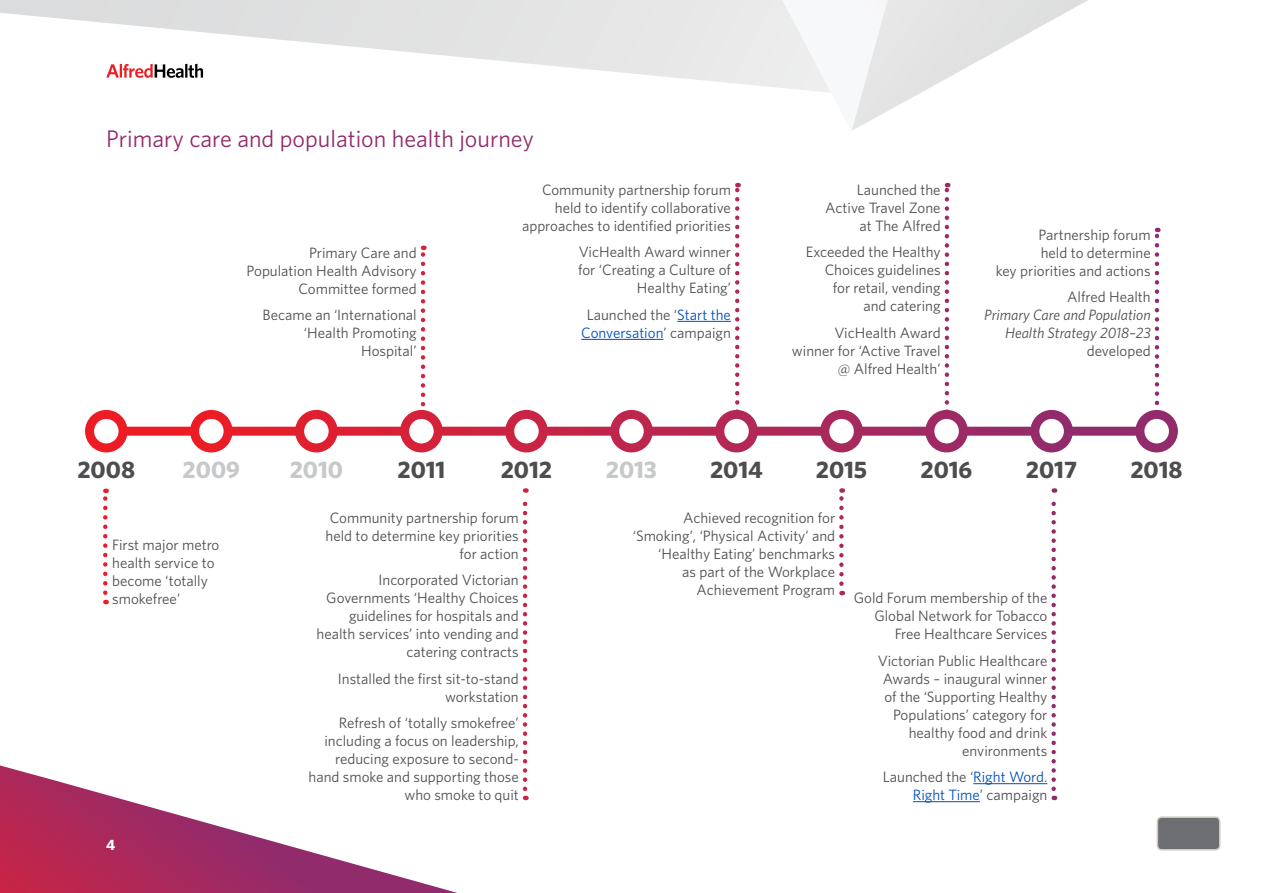
<style>
.page{position:relative;width:1263px;height:893px;background:#fff}
.page>*{position:absolute;margin:0;border:0;box-sizing:border-box;transform-origin:0 0}
.t1{font:24px "Whitney";color:#912b6c}
.t2{font:700 24px "Whitney";color:#4d4d4f}
.t3{font:700 24px "Whitney";color:#c7c8ca}
.t4{font:15px/18px "Whitney";color:#4d4d4f;text-align:right}
.t5{font:italic 15px/18px "Whitney";color:#4d4d4f;text-align:right}
.t6{font:700 15px "Whitney";color:#fff}
.s1{color:#004fb7}
</style>
<div class="page">
<svg style="left:1035px;top:0;width:53px;height:30px"></svg>
<svg style="left:852px;top:0;width:183px;height:130px"></svg>
<svg style="left:0;top:0;width:830px;height:92px"></svg>
<svg style="left:0;top:765px;width:457px;height:128px"></svg>
<svg style="left:106px;top:64px;width:97px;height:14px"></svg>
<div style="left:1157px;top:817px;width:63px;height:33px;background:#6d6e71;border-radius:4px"></div>
<div style="left:1157px;top:816px;width:63px;height:34px;border:2px solid #cdc9ba;border-radius:4px"></div>
<div style="left:306px;top:511px;width:213px;height:289px;background:#fff"></div>
<hr style="left:973px;top:783px;width:74px;height:1px;background:#004fb7">
<hr style="left:913px;top:801px;width:67px;height:1px;background:#004fb7">
<hr style="left:677px;top:321px;width:54px;height:1px;background:#004fb7">
<hr style="left:581px;top:339px;width:82px;height:1px;background:#004fb7">
<svg style="left:735px;top:183px;width:4px;height:227px"></svg>
<svg style="left:1155px;top:228px;width:4px;height:182px"></svg>
<svg style="left:945px;top:183px;width:4px;height:227px"></svg>
<svg style="left:421px;top:246px;width:4px;height:158px"></svg>
<svg style="left:128px;top:427px;width:1007px;height:9px;background:#c02c50"></svg>
<svg style="left:90px;top:414px;width:33px;height:34px"></svg>
<div style="left:85px;top:410px;width:43px;height:42px;border:9px solid #fff;border-radius:50%"></div>
<svg style="left:195px;top:414px;width:33px;height:34px"></svg>
<div style="left:190px;top:410px;width:43px;height:42px;border:9px solid #fff;border-radius:50%"></div>
<svg style="left:300px;top:414px;width:33px;height:34px"></svg>
<div style="left:295px;top:410px;width:43px;height:42px;border:9px solid #fff;border-radius:50%"></div>
<svg style="left:405px;top:414px;width:33px;height:34px"></svg>
<div style="left:400px;top:410px;width:43px;height:42px;border:9px solid #fff;border-radius:50%"></div>
<svg style="left:615px;top:414px;width:33px;height:34px"></svg>
<div style="left:610px;top:410px;width:43px;height:42px;border:9px solid #fff;border-radius:50%"></div>
<svg style="left:720px;top:414px;width:33px;height:34px"></svg>
<div style="left:715px;top:410px;width:43px;height:42px;border:9px solid #fff;border-radius:50%"></div>
<svg style="left:825px;top:414px;width:33px;height:34px"></svg>
<div style="left:820px;top:410px;width:43px;height:42px;border:9px solid #fff;border-radius:50%"></div>
<svg style="left:930px;top:414px;width:33px;height:34px"></svg>
<div style="left:925px;top:410px;width:43px;height:42px;border:9px solid #fff;border-radius:50%"></div>
<svg style="left:1035px;top:414px;width:33px;height:34px"></svg>
<div style="left:1030px;top:410px;width:43px;height:42px;border:9px solid #fff;border-radius:50%"></div>
<svg style="left:1140px;top:414px;width:33px;height:34px"></svg>
<div style="left:1135px;top:410px;width:43px;height:42px;border:9px solid #fff;border-radius:50%"></div>
<svg style="left:523px;top:488px;width:4px;height:301px"></svg>
<svg style="left:1051px;top:488px;width:5px;height:301px"></svg>
<svg style="left:839px;top:488px;width:5px;height:96px"></svg>
<svg style="left:510px;top:414px;width:33px;height:34px"></svg>
<div style="left:505px;top:410px;width:43px;height:42px;border:9px solid #fff;border-radius:50%"></div>
<svg style="left:103px;top:489px;width:4px;height:104px"></svg>
<h1 class="t1" style="left:106px;top:122px;width:429px">Primary care and population health journey</h1>
<p class="t4" style="left:247px;top:243px;width:172px">Primary Care and<br>Population Health Advisory<br>Committee formed</p>
<p class="t4" style="left:262px;top:305px;width:156px">Became an ‘International ‘Health Promoting<br>Hospital’</p>
<p class="t4" style="left:522px;top:180px;width:210px">Community partnership forum held to identify collaborative approaches to identified priorities</p>
<p class="t4" style="left:578px;top:243px;width:154px">VicHealth Award winner for ‘Creating a Culture of<br>Healthy Eating’</p>
<p class="t4" style="left:581px;top:305px;width:151px;text-align:center">Launched the ‘<span class="s1">Start the<br>Conversation</span>’ campaign</p>
<p class="t4" style="left:825px;top:180px;width:117px">Launched the<br>Active Travel Zone at The Alfred</p>
<p class="t4" style="left:806px;top:243px;width:136px">Exceeded the Healthy<br>Choices guidelines for retail, vending<br>and catering</p>
<p class="t4" style="left:792px;top:323px;width:150px">VicHealth Award winner for ‘Active Travel @ Alfred Health’</p>
<p class="t4" style="left:996px;top:225px;width:156px">Partnership forum<br>held to determine<br>key priorities and actions</p>
<p class="t4" style="left:1067px;top:287px;width:85px">Alfred Health</p>
<p class="t5" style="left:984px;top:305px;width:168px">Primary Care and Population<br>Health Strategy 2018–23</p>
<p class="t4" style="left:1087px;top:341px;width:66px">developed</p>
<h1 class="t2" style="left:77px;top:454px;width:59px">2008</h1>
<h1 class="t3" style="left:183px;top:454px;width:59px">2009</h1>
<h1 class="t3" style="left:290px;top:454px;width:55px">2010</h1>
<h1 class="t2" style="left:397px;top:454px;width:49px">2011</h1>
<h1 class="t2" style="left:501px;top:454px;width:53px">2012</h1>
<h1 class="t3" style="left:606px;top:454px;width:53px">2013</h1>
<h1 class="t2" style="left:710px;top:454px;width:54px">2014</h1>
<h1 class="t2" style="left:816px;top:454px;width:53px">2015</h1>
<h1 class="t2" style="left:920px;top:454px;width:53px">2016</h1>
<h1 class="t2" style="left:1026px;top:454px;width:53px">2017</h1>
<h1 class="t2" style="left:1130px;top:454px;width:54px">2018</h1>
<p class="t4" style="left:112px;top:536px;width:109px;text-align:left">First major metro health service to become ‘totally smokefree’</p>
<p class="t6" style="left:106px;top:835px;width:11px">4</p>
<p class="t4" style="left:326px;top:508px;width:195px">Community partnership forum held to determine key priorities for action</p>
<p class="t4" style="left:317px;top:571px;width:204px">Incorporated Victorian<br>Governments ‘Healthy Choices guidelines for hospitals and health services’ into vending and catering contracts</p>
<p class="t4" style="left:338px;top:669px;width:182px">Installed the first sit-to-stand workstation</p>
<p class="t4" style="left:309px;top:714px;width:212px">Refresh of ‘totally smokefree’ including a focus on leadership, reducing exposure to second&shy;hand smoke and supporting those who smoke to quit</p>
<p class="t4" style="left:633px;top:508px;width:204px">Achieved recognition for ‘Smoking’, ‘Physical Activity’ and ‘Healthy Eating’ benchmarks<br>as part of the Workplace<br>Achievement Program</p>
<p class="t4" style="left:854px;top:589px;width:195px">Gold Forum membership of the<br>Global Network for Tobacco<br>Free Healthcare Services</p>
<p class="t4" style="left:878px;top:651px;width:171px">Victorian Public Healthcare<br>Awards – inaugural winner of the ‘Supporting Healthy<br>Populations’ category for healthy food and drink environments</p>
<p class="t4" style="left:883px;top:768px;width:166px">Launched the ‘<span class="s1">Right Word.<br>Right Time</span>’ campaign</p>
</div>
